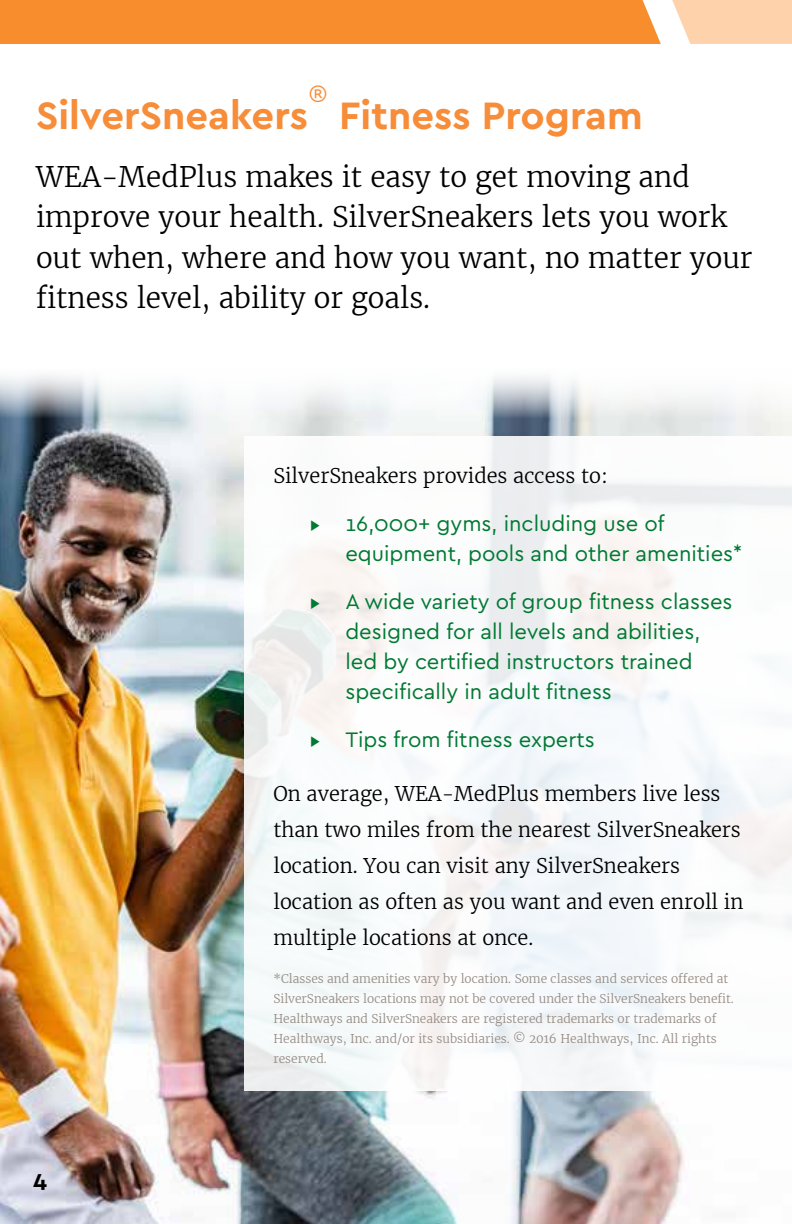
<style>
.page{position:relative;width:792px;height:1224px;background:#fff}
.page>*{position:absolute;margin:0;border:0;box-sizing:border-box;transform-origin:0 0}
.t1{font:700 40px "Cera CY";color:#f78d39}
.t2{font:300 35px "Cera CY";color:#f78d39}
.t3{font:300 28px/40px "Merriweather";color:#000}
.t4{font:700 24px "Cera";color:#000}
.t5{font:22px/30px "Cera CY";color:#007933}
.t6{font:300 20px/36px "Merriweather";color:#000}
.t7{font:300 12px/20px "Merriweather";color:#968b83}
.s1{font-weight:300}
</style>
<div class="page">
<svg style="left:0;top:0;width:792px;height:44px;background:#f89a46"></svg>
<img style="left:0;top:375px;width:792px;height:849px">
<div style="left:245px;top:436px;width:547px;height:654px;background:linear-gradient(to right,#f6f7f7,#f8f9fb)"></div>
<h2 class="t2" style="left:308px;top:78px;width:21px">®</h2>
<h1 class="t1" style="left:339px;top:93px;width:305px">Fitness Program</h1>
<h3 class="t3" style="left:36px;top:158px;width:718px">WEA-MedPlus makes it easy to get moving and improve your health. SilverSneakers lets you work out when, where and how you want, no matter your fitness level, ability or goals.</h3>
<h1 class="t1" style="left:36px;top:93px;width:274px">SilverSneakers</h1>
<h3 class="t4" style="left:33px;top:1163px;width:15px">4</h3>
<h3 class="t6" style="left:273px;top:458px;width:336px">SilverSneakers provides access to:</h3>
<h3 class="t5" style="left:345px;top:508px;width:398px;text-indent:-36px"><span class="s1">▸</span> 16,000+ gyms, including use of equipment, pools and other amenities*</h3>
<h3 class="t5" style="left:345px;top:587px;width:389px;text-indent:-36px"><span class="s1">▸</span> A wide variety of group fitness classes designed for all levels and abilities, led by certified instructors trained specifically in adult fitness</h3>
<h3 class="t5" style="left:309px;top:725px;width:287px"><span class="s1">▸</span> Tips from fitness experts</h3>
<h3 class="t6" style="left:273px;top:776px;width:472px">On average, WEA-MedPlus members live less than two miles from the nearest SilverSneakers location. You can visit any SilverSneakers location as often as you want and even enroll in multiple locations at once.</h3>
<p class="t7" style="left:273px;top:969px;width:462px">*Classes and amenities vary by location. Some classes and services offered at SilverSneakers locations may not be covered under the SilverSneakers benefit.<br>Healthways and SilverSneakers are registered trademarks or trademarks of Healthways, Inc. and/or its subsidiaries. © 2016 Healthways, Inc. All rights reserved.</p>
</div>
